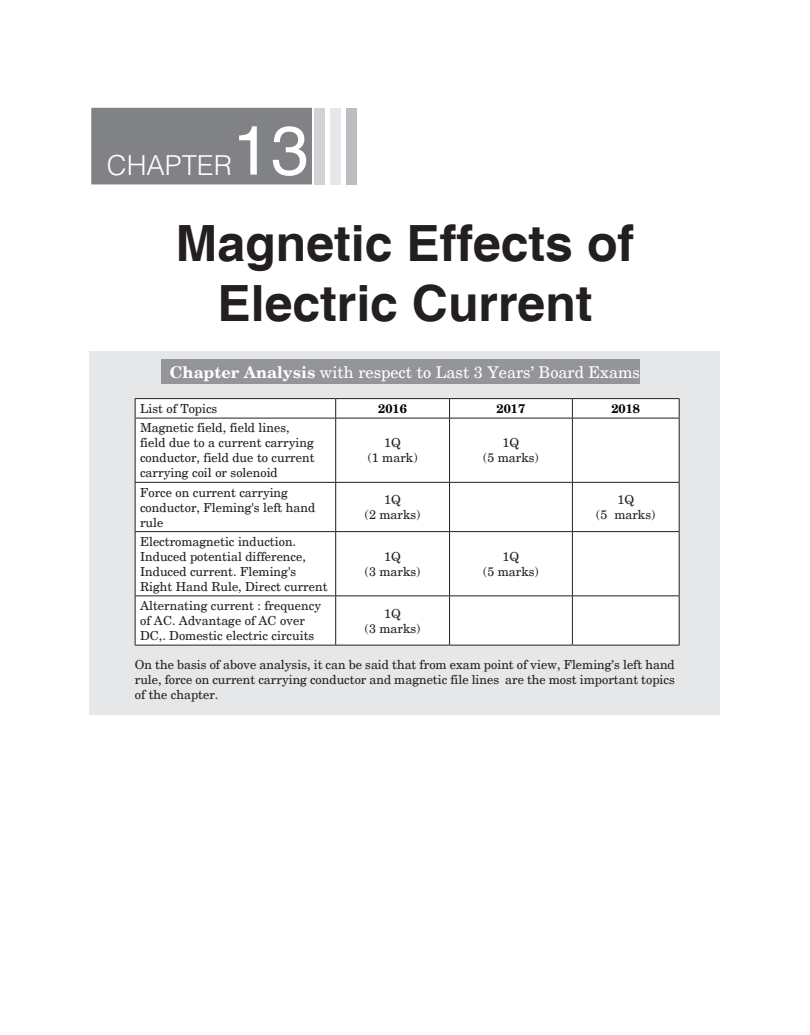
<style>
.page{position:relative;width:810px;height:1035px;background:#fff}
.page>*{position:absolute;margin:0;border:0;box-sizing:border-box;transform-origin:0 0}
.t1{font:68.75px "Helvetica";color:#fff}
.t2{font:700 50px "Helvetica";color:#231f20}
.t3{font:300 27.5px "Helvetica";color:#fff}
.t4{font:16.25px "New Century Schlbk";color:#fff}
.t5{font:12.5px/15px "New Century Schlbk";color:#231f20}
.t6{font:700 12.5px "New Century Schlbk";color:#000}
.s1{font-weight:700}
</style>
<div class="page">
<div style="left:90px;top:107px;width:223px;height:79px;background:#808285;border:1px solid #fff"></div>
<div style="left:314px;top:108px;width:10px;height:76px;background:#d1d2d4"></div>
<div style="left:330px;top:108px;width:11px;height:76px;background:#e6e7e9"></div>
<div style="left:346px;top:108px;width:11px;height:76px;background:#bcbdc0"></div>
<div style="left:90px;top:351px;width:630px;height:364px;background:#e6e7e9"></div>
<div style="left:162px;top:360px;width:478px;height:24px;background:#939598"></div>
<div style="left:136px;top:399px;width:543px;height:246px;background:#fff"></div>
<hr style="left:450px;top:398px;width:122px;height:1px;background:#231f20">
<hr style="left:572px;top:398px;width:108px;height:1px;background:#231f20">
<svg style="left:572px;top:399px;width:1px;height:19px"></svg>
<svg style="left:679px;top:399px;width:1px;height:19px"></svg>
<hr style="left:135px;top:418px;width:1px;height:64px;background:#231f20">
<hr style="left:450px;top:418px;width:122px;height:1px;background:#231f20">
<hr style="left:449px;top:418px;width:1px;height:64px;background:#231f20">
<hr style="left:572px;top:418px;width:108px;height:1px;background:#231f20">
<hr style="left:572px;top:418px;width:1px;height:64px;background:#231f20">
<hr style="left:679px;top:418px;width:1px;height:64px;background:#231f20">
<hr style="left:135px;top:482px;width:201px;height:1px;background:#231f20">
<hr style="left:135px;top:483px;width:1px;height:48px;background:#231f20">
<hr style="left:450px;top:482px;width:122px;height:1px;background:#231f20">
<hr style="left:449px;top:483px;width:1px;height:48px;background:#231f20">
<hr style="left:572px;top:482px;width:108px;height:1px;background:#231f20">
<hr style="left:572px;top:483px;width:1px;height:48px;background:#231f20">
<hr style="left:679px;top:483px;width:1px;height:48px;background:#231f20">
<hr style="left:135px;top:531px;width:201px;height:1px;background:#231f20">
<hr style="left:135px;top:532px;width:1px;height:64px;background:#231f20">
<hr style="left:450px;top:531px;width:122px;height:1px;background:#231f20">
<hr style="left:449px;top:532px;width:1px;height:64px;background:#231f20">
<hr style="left:572px;top:531px;width:108px;height:1px;background:#231f20">
<hr style="left:572px;top:532px;width:1px;height:64px;background:#231f20">
<hr style="left:679px;top:532px;width:1px;height:64px;background:#231f20">
<hr style="left:135px;top:596px;width:201px;height:1px;background:#231f20">
<hr style="left:135px;top:596px;width:1px;height:49px;background:#231f20">
<hr style="left:450px;top:596px;width:122px;height:1px;background:#231f20">
<hr style="left:449px;top:596px;width:1px;height:49px;background:#231f20">
<hr style="left:572px;top:596px;width:108px;height:1px;background:#231f20">
<hr style="left:572px;top:596px;width:1px;height:49px;background:#231f20">
<hr style="left:679px;top:596px;width:1px;height:49px;background:#231f20">
<hr style="left:135px;top:645px;width:201px;height:1px;background:#231f20">
<hr style="left:450px;top:645px;width:122px;height:1px;background:#231f20">
<hr style="left:572px;top:645px;width:108px;height:1px;background:#231f20">
<hr style="left:135px;top:398px;width:201px;height:1px;background:#231f20">
<svg style="left:135px;top:399px;width:1px;height:19px"></svg>
<hr style="left:135px;top:418px;width:201px;height:1px;background:#231f20">
<hr style="left:336px;top:418px;width:114px;height:1px;background:#231f20">
<hr style="left:335px;top:418px;width:1px;height:64px;background:#231f20">
<hr style="left:336px;top:482px;width:114px;height:1px;background:#231f20">
<hr style="left:335px;top:483px;width:1px;height:48px;background:#231f20">
<hr style="left:336px;top:531px;width:114px;height:1px;background:#231f20">
<hr style="left:335px;top:532px;width:1px;height:64px;background:#231f20">
<hr style="left:336px;top:596px;width:114px;height:1px;background:#231f20">
<hr style="left:335px;top:596px;width:1px;height:49px;background:#231f20">
<hr style="left:336px;top:645px;width:114px;height:1px;background:#231f20">
<hr style="left:336px;top:398px;width:114px;height:1px;background:#231f20">
<svg style="left:335px;top:399px;width:1px;height:19px"></svg>
<svg style="left:449px;top:399px;width:1px;height:19px"></svg>
<p class="t3" style="left:107px;top:148px;width:127px">CHAPTER</p>
<p class="t1" style="left:232px;top:111px;width:78px">13</p>
<p class="t2" style="left:176px;top:213px;width:460px">Magnetic Effects of</p>
<p class="t2" style="left:217px;top:273px;width:377px">Electric Current</p>
<p class="t4" style="left:170px;top:362px;width:472px"><span class="s1">Chapter Analysis</span> with respect to Last 3 Years’ Board Exams</p>
<p class="t5" style="left:140px;top:401px;width:79px">List of Topics</p>
<p class="t6" style="left:378px;top:401px;width:30px">2016</p>
<p class="t6" style="left:497px;top:401px;width:30px">2017</p>
<p class="t6" style="left:611px;top:401px;width:30px">2018</p>
<p class="t5" style="left:140px;top:421px;width:176px">Magnetic field, field lines, field due to a current carrying conductor, field due to current carrying coil or solenoid</p>
<p class="t5" style="left:384px;top:436px;width:18px">1Q</p>
<p class="t5" style="left:368px;top:451px;width:51px">(1 mark)</p>
<p class="t5" style="left:503px;top:436px;width:18px">1Q</p>
<p class="t5" style="left:483px;top:451px;width:57px">(5 marks)</p>
<p class="t5" style="left:140px;top:485px;width:177px">Force on current carrying conductor, Fleming's left hand rule</p>
<p class="t5" style="left:384px;top:492px;width:18px">1Q</p>
<p class="t5" style="left:365px;top:507px;width:57px">(2 marks)</p>
<p class="t5" style="left:140px;top:534px;width:189px">Electromagnetic induction.<br>Induced potential difference,<br>Induced current. Fleming's<br>Right Hand Rule, Direct current</p>
<p class="t5" style="left:384px;top:549px;width:18px">1Q</p>
<p class="t5" style="left:365px;top:564px;width:57px">(3 marks)</p>
<p class="t5" style="left:503px;top:549px;width:18px">1Q</p>
<p class="t5" style="left:483px;top:564px;width:57px">(5 marks)</p>
<p class="t5" style="left:617px;top:492px;width:18px">1Q</p>
<p class="t5" style="left:596px;top:507px;width:61px">(5 marks)</p>
<p class="t5" style="left:140px;top:598px;width:183px">Alternating current : frequency of AC. Advantage of AC over<br>DC,. Domestic electric circuits</p>
<p class="t5" style="left:384px;top:606px;width:18px">1Q</p>
<p class="t5" style="left:365px;top:621px;width:57px">(3 marks)</p>
<p class="t5" style="left:135px;top:657px;width:542px;text-align:justify">On the basis of above analysis, it can be said that from exam point of view, Fleming’s left hand rule, force on current carrying conductor and magnetic file lines are the most important topics of the chapter.</p>
</div>
